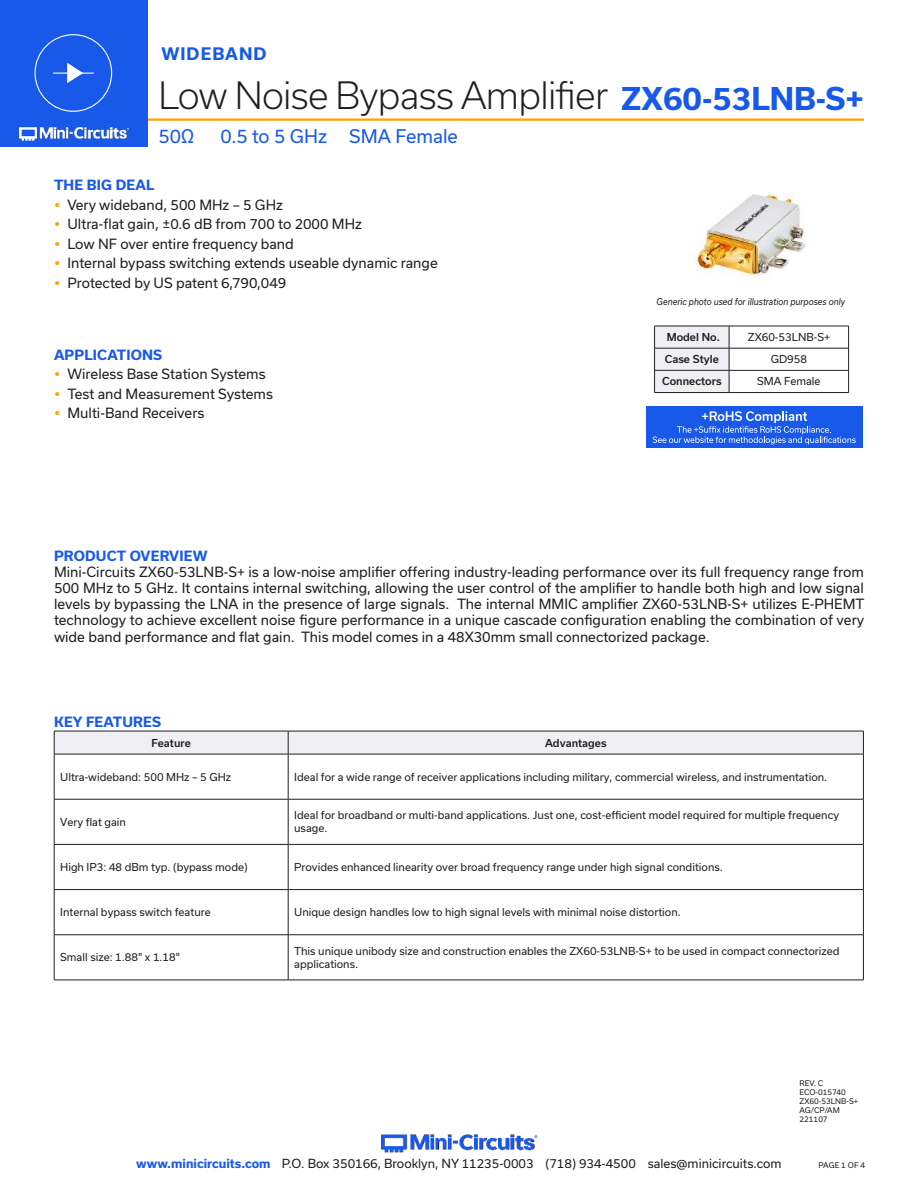
<style>
.page{position:relative;width:918px;height:1188px;background:#fff}
.page>*{position:absolute;margin:0;border:0;box-sizing:border-box;transform-origin:0 0}
.t1{font:300 36px "Usual";letter-spacing:-.02em;color:#221f1f}
.t2{font:700 30px "Usual";color:#1859ea}
.t3{font:18px "Usual";color:#1859ea}
.t4{font:700 16.5px "Usual";letter-spacing:.065em;color:#1859ea}
.t5{font:13.5px/19.5px "Usual";color:#221f1f}
.t6{font:700 13.5px "Usual";letter-spacing:.015em;color:#1859ea}
.t7{font:12px "Usual";color:#221f1f}
.t8{font:10.5px/12.6px "Usual";color:#221f1f}
.t9{font:500 10.5px "Usual";color:#221f1f}
.t10{font:italic 9px "Usual";color:#221f1f;scale:.9 1}
.t11{font:7.5px/9px "Usual";color:#221f1f}
.s1{font-weight:700;color:#1859ea}
</style>
<div class="page">
<hr style="left:129px;top:118px;width:735px;height:3px;background:#ffa300">
<div style="left:0;top:0;width:147px;height:147px;background:#1859ea"></div>
<hr style="left:917px;top:0;width:1px;height:147px;background:#1859ea">
<img style="left:19px;top:126px;width:110px;height:15px">
<div style="left:35px;top:34px;width:77px;height:78px;border:1px solid #fff;border-radius:50%"></div>
<hr style="left:53px;top:73px;width:41px;height:1px;background:#fff">
<svg style="left:67px;top:63px;width:16px;height:20px"></svg>
<img style="left:381px;top:1134px;width:157px;height:19px">
<svg style="left:54px;top:731px;width:810px;height:23px"></svg>
<hr style="left:54px;top:754px;width:234px;height:1px;background:#221f1f">
<hr style="left:54px;top:754px;width:1px;height:45px;background:#221f1f">
<hr style="left:288px;top:754px;width:576px;height:1px;background:#221f1f">
<hr style="left:288px;top:754px;width:1px;height:45px;background:#221f1f">
<hr style="left:863px;top:754px;width:1px;height:45px;background:#221f1f">
<hr style="left:54px;top:799px;width:234px;height:1px;background:#221f1f">
<hr style="left:54px;top:799px;width:1px;height:45px;background:#221f1f">
<hr style="left:288px;top:799px;width:576px;height:1px;background:#221f1f">
<hr style="left:288px;top:799px;width:1px;height:45px;background:#221f1f">
<hr style="left:863px;top:799px;width:1px;height:45px;background:#221f1f">
<hr style="left:54px;top:844px;width:234px;height:1px;background:#221f1f">
<hr style="left:54px;top:845px;width:1px;height:44px;background:#221f1f">
<hr style="left:288px;top:844px;width:576px;height:1px;background:#221f1f">
<hr style="left:288px;top:845px;width:1px;height:44px;background:#221f1f">
<hr style="left:863px;top:845px;width:1px;height:44px;background:#221f1f">
<hr style="left:54px;top:889px;width:234px;height:1px;background:#221f1f">
<hr style="left:54px;top:890px;width:1px;height:45px;background:#221f1f">
<hr style="left:288px;top:889px;width:576px;height:1px;background:#221f1f">
<hr style="left:288px;top:890px;width:1px;height:45px;background:#221f1f">
<hr style="left:863px;top:890px;width:1px;height:45px;background:#221f1f">
<hr style="left:54px;top:934px;width:234px;height:1px;background:#221f1f">
<hr style="left:54px;top:935px;width:1px;height:45px;background:#221f1f">
<hr style="left:288px;top:934px;width:576px;height:1px;background:#221f1f">
<hr style="left:288px;top:935px;width:1px;height:45px;background:#221f1f">
<hr style="left:863px;top:935px;width:1px;height:45px;background:#221f1f">
<hr style="left:54px;top:980px;width:234px;height:1px;background:#221f1f">
<hr style="left:288px;top:980px;width:576px;height:1px;background:#221f1f">
<hr style="left:729px;top:326px;width:120px;height:1px;background:#221f1f">
<hr style="left:729px;top:348px;width:120px;height:1px;background:#221f1f">
<hr style="left:729px;top:370px;width:120px;height:1px;background:#221f1f">
<svg style="left:848px;top:326px;width:1px;height:66px"></svg>
<hr style="left:729px;top:392px;width:120px;height:1px;background:#221f1f">
<svg style="left:654px;top:326px;width:76px;height:67px"></svg>
<hr style="left:654px;top:348px;width:75px;height:1px;background:#221f1f">
<hr style="left:654px;top:370px;width:75px;height:1px;background:#221f1f">
<hr style="left:654px;top:392px;width:75px;height:1px;background:#221f1f">
<img style="left:688px;top:194px;width:117px;height:82px">
<div style="left:646px;top:406px;width:217px;height:42px;background:#1859ea"></div>
<svg style="left:653px;top:411px;width:203px;height:33px"></svg>
<p class="t4" style="left:161px;top:45px;width:107px">WIDEBAND</p>
<h1 class="t1" style="left:158px;top:81px;width:451px">Low Noise Bypass Amplifier</h1>
<h3 class="t3" style="left:158px;top:126px;width:37px">50Ω</h3>
<h3 class="t3" style="left:220px;top:126px;width:239px">0.5 to 5 GHz SMA Female</h3>
<h2 class="t2" style="left:621px;top:82px;width:244px">ZX60-53LNB-S+</h2>
<p class="t6" style="left:54px;top:179px;width:102px">THE BIG DEAL</p>
<p class="t5" style="left:68px;top:196px;width:372px">Very wideband, 500 MHz – 5 GHz<br>Ultra-flat gain, ±0.6 dB from 700 to 2000 MHz<br>Low NF over entire frequency band<br>Internal bypass switching extends useable dynamic range Protected by US patent 6,790,049</p>
<p class="t6" style="left:54px;top:348px;width:110px">APPLICATIONS</p>
<p class="t5" style="left:68px;top:365px;width:207px">Wireless Base Station Systems<br>Test and Measurement Systems<br>Multi-Band Receivers</p>
<p class="t10" style="left:657px;top:298px;width:211px">Generic photo used for illustration purposes only</p>
<p class="t9" style="left:667px;top:333px;width:55px">Model No.</p>
<p class="t8" style="left:748px;top:331px;width:84px">ZX60-53LNB-S+</p>
<p class="t9" style="left:665px;top:355px;width:55px">Case Style</p>
<p class="t8" style="left:771px;top:353px;width:38px">GD958</p>
<p class="t9" style="left:662px;top:377px;width:61px">Connectors</p>
<p class="t8" style="left:757px;top:376px;width:65px">SMA Female</p>
<p class="t6" style="left:54px;top:549px;width:155px">PRODUCT OVERVIEW</p>
<p class="t5" style="left:54px;top:564px;width:812px;line-height:16.2px;text-align:justify">Mini-Circuits ZX60-53LNB-S+ is a low-noise amplifier offering industry-leading performance over its full frequency range from 500 MHz to 5 GHz. It contains internal switching, allowing the user control of the amplifier to handle both high and low signal levels by bypassing the LNA in the presence of large signals. The internal MMIC amplifier ZX60-53LNB-S+ utilizes E-PHEMT technology to achieve excellent noise figure performance in a unique cascade configuration enabling the combination of very wide band performance and flat gain. This model comes in a 48X30mm small connectorized package.</p>
<p class="t6" style="left:54px;top:715px;width:108px">KEY FEATURES</p>
<p class="t9" style="left:151px;top:738px;width:41px">Feature</p>
<p class="t9" style="left:545px;top:738px;width:63px">Advantages</p>
<p class="t8" style="left:60px;top:771px;width:173px">Ultra-wideband: 500 MHz – 5 GHz</p>
<p class="t8" style="left:294px;top:771px;width:535px">Ideal for a wide range of receiver applications including military, commercial wireless, and instrumentation.</p>
<p class="t8" style="left:60px;top:816px;width:67px">Very flat gain</p>
<p class="t8" style="left:294px;top:810px;width:546px">Ideal for broadband or multi-band applications. Just one, cost-efficient model required for multiple frequency usage.</p>
<p class="t8" style="left:60px;top:861px;width:189px">High IP3: 48 dBm typ. (bypass mode)</p>
<p class="t8" style="left:294px;top:861px;width:430px">Provides enhanced linearity over broad frequency range under high signal conditions.</p>
<p class="t8" style="left:60px;top:906px;width:152px">Internal bypass switch feature</p>
<p class="t8" style="left:294px;top:906px;width:388px">Unique design handles low to high signal levels with minimal noise distortion.</p>
<p class="t8" style="left:60px;top:951px;width:121px">Small size: 1.88" x 1.18"</p>
<p class="t8" style="left:294px;top:945px;width:547px">This unique unibody size and construction enables the ZX60-53LNB-S+ to be used in compact connectorized applications.</p>
<p class="t11" style="left:800px;top:1079px;width:60px">REV. C<br>ECO-015740<br>ZX60-53LNB-S+<br>AG/CP/AM<br>221107</p>
<p class="t7" style="left:136px;top:1159px;width:647px"><span class="s1">www.minicircuits.com</span> P.O. Box 350166, Brooklyn, NY 11235-0003 (718) 934-4500 sales@minicircuits.com</p>
<p class="t11" style="left:819px;top:1161px;width:48px">PAGE 1 OF 4</p>
</div>
